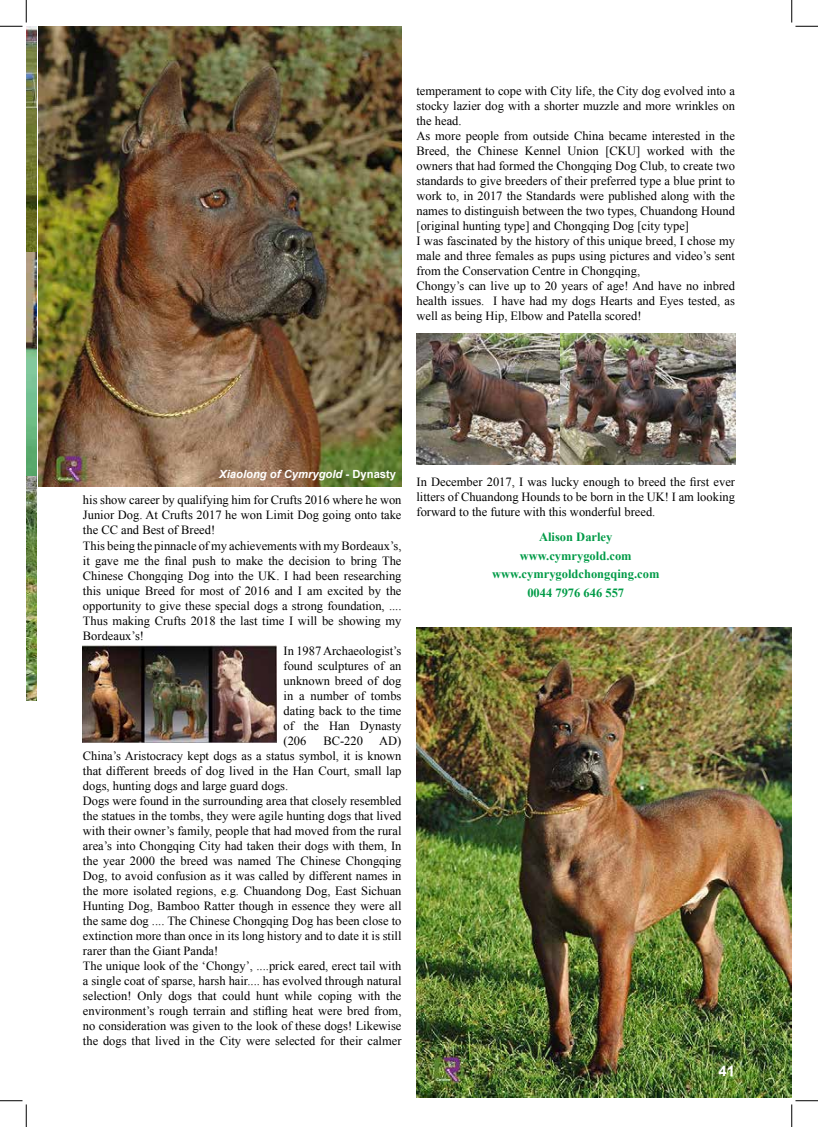
<style>
.page{position:relative;width:818px;height:1127px;background:#fff}
.page>*{position:absolute;margin:0;border:0;box-sizing:border-box;transform-origin:0 0}
.t1{font:700 14.62px "Arial";color:#fff}
.t2{font:12.5px/15px "Times New Roman";color:#000}
.t3{font:700 12.5px/18.5px "Times New Roman";color:#009b47;text-align:center}
.t4{font:italic 700 11.25px "Arial";color:#fff}
.s1{font-style:normal}
</style>
<div class="page">
<img style="left:26px;top:26px;width:10px;height:673px">
<img style="left:39px;top:26px;width:363px;height:461px">
<img style="left:416px;top:627px;width:376px;height:469px">
<img style="left:83px;top:645px;width:193px;height:97px">
<img style="left:416px;top:333px;width:319px;height:131px">
<svg style="left:0;top:0;width:27px;height:27px"></svg>
<svg style="left:0;top:1100px;width:27px;height:26px"></svg>
<svg style="left:791px;top:0;width:27px;height:27px"></svg>
<svg style="left:791px;top:1100px;width:27px;height:26px"></svg>
<p class="t2" style="left:416px;top:83px;width:320px">temperament to cope with City life, the City dog evolved into a stocky lazier dog with a shorter muzzle and more wrinkles on the head.<br>As more people from outside China became interested in the Breed, the Chinese Kennel Union [CKU] worked with the owners that had formed the Chongqing Dog Club, to create two standards to give breeders of their preferred type a blue print to work to, in 2017 the Standards were published along with the names to distinguish between the two types, Chuandong Hound [original hunting type] and Chongqing Dog [city type]<br>I was fascinated by the history of this unique breed, I chose my male and three females as pups using pictures and video’s sent from the Conservation Centre in Chongqing,<br>Chongy’s can live up to 20 years of age! And have no inbred health issues. I have had my dogs Hearts and Eyes tested, as well as being Hip, Elbow and Patella scored!</p>
<p class="t4" style="left:219px;top:466px;width:178px">Xiaolong of Cymrygold <span class="s1">- Dynasty</span></p>
<p class="t2" style="left:83px;top:492px;width:320px">his show career by qualifying him for Crufts 2016 where he won</p>
<p class="t2" style="left:83px;top:507px;width:320px">Junior Dog. At Crufts 2017 he won Limit Dog going onto take</p>
<p class="t2" style="left:83px;top:522px;width:134px">the CC and Best of Breed!</p>
<p class="t2" style="left:83px;top:537px;width:320px">This being the pinnacle of my achievements with my Bordeaux’s,</p>
<p class="t2" style="left:83px;top:552px;width:320px">it gave me the final push to make the decision to bring The</p>
<p class="t2" style="left:83px;top:567px;width:320px">Chinese Chongqing Dog into the UK. I had been researching</p>
<p class="t2" style="left:83px;top:582px;width:320px">this unique Breed for most of 2016 and I am excited by the</p>
<p class="t2" style="left:83px;top:597px;width:320px">opportunity to give these special dogs a strong foundation, ....</p>
<p class="t2" style="left:83px;top:612px;width:320px">Thus making Crufts 2018 the last time I will be showing my</p>
<p class="t2" style="left:83px;top:627px;width:63px">Bordeaux’s!</p>
<p class="t2" style="left:283px;top:642px;width:119px">In 1987 Archaeologist’s</p>
<p class="t2" style="left:283px;top:657px;width:119px">found sculptures of an</p>
<p class="t2" style="left:283px;top:672px;width:119px">unknown breed of dog</p>
<p class="t2" style="left:283px;top:687px;width:119px">in a number of tombs</p>
<p class="t2" style="left:283px;top:702px;width:119px">dating back to the time</p>
<p class="t2" style="left:283px;top:717px;width:119px">of the Han Dynasty</p>
<p class="t2" style="left:283px;top:732px;width:24px">(206</p>
<p class="t2" style="left:323px;top:732px;width:41px">BC-220</p>
<p class="t2" style="left:83px;top:732px;width:320px;text-indent:296px">AD)<br>China’s Aristocracy kept dogs as a status symbol, it is known that different breeds of dog lived in the Han Court, small lap dogs, hunting dogs and large guard dogs.<br>Dogs were found in the surrounding area that closely resembled the statues in the tombs, they were agile hunting dogs that lived with their owner’s family, people that had moved from the rural area’s into Chongqing City had taken their dogs with them, In the year 2000 the breed was named The Chinese Chongqing Dog, to avoid confusion as it was called by different names in the more isolated regions, e.g. Chuandong Dog, East Sichuan Hunting Dog, Bamboo Ratter though in essence they were all the same dog .... The Chinese Chongqing Dog has been close to extinction more than once in its long history and to date it is still rarer than the Giant Panda!<br>The unique look of the ‘Chongy’, ....prick eared, erect tail with a single coat of sparse, harsh hair.... has evolved through natural selection! Only dogs that could hunt while coping with the environment’s rough terrain and stifling heat were bred from, no consideration was given to the look of these dogs! Likewise the dogs that lived in the City were selected for their calmer</p>
<p class="t2" style="left:416px;top:473px;width:320px;text-align:justify">In December 2017, I was lucky enough to breed the first ever litters of Chuandong Hounds to be born in the UK! I am looking forward to the future with this wonderful breed.</p>
<p class="t3" style="left:492px;top:527px;width:169px">Alison Darley www.cymrygold.com www.cymrygoldchongqing.com<br>0044 7976 646 557</p>
<p class="t1" style="left:718px;top:1060px;width:18px">41</p>
</div>
